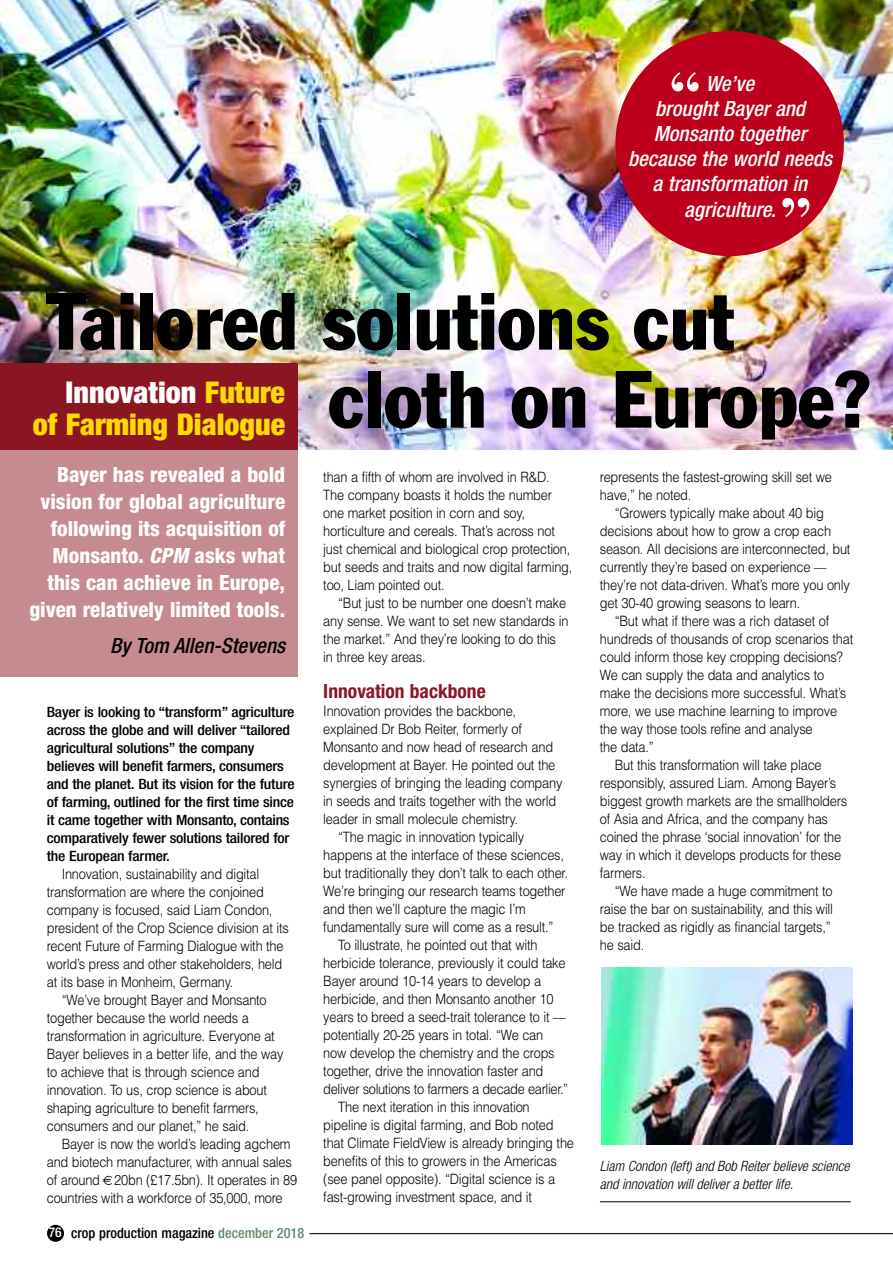
<style>
.page{position:relative;width:893px;height:1265px;background:#fff}
.page>*{position:absolute;margin:0;border:0;box-sizing:border-box;transform-origin:0 0}
.t1{font:condensed 79.5px/78px "Franklin Gothic";color:#000}
.t2{font:700 58.95px "Bodoni BT";color:#fff}
.t3{font:900 condensed 30px/31.5px "Helvetica Neue";color:#ffd902;text-align:right}
.t4{font:800 condensed 21px/27px "Helvetica Neue";color:#fff;text-align:right}
.t5{font:italic 500 condensed 21px/25.2px "Helvetica Neue";color:#fff;text-align:center}
.t6{font:italic 500 condensed 21px "Helvetica Neue";color:#000}
.t7{font:700 condensed 19.5px "Helvetica Neue";color:#8b1622}
.t8{font:300 14.25px/18px "Helvetica";letter-spacing:-.015em;color:#000;scale:.9 1}
.t9{font:500 condensed 14.25px/18px "Helvetica Neue";letter-spacing:-.015em;color:#000;scale:1.1 1}
.t10{font:italic 300 condensed 14.25px/18px "Helvetica Neue";color:#000}
.t11{font:500 condensed 14.25px "Helvetica Neue";letter-spacing:-.015em;color:#000}
.s1{color:#fff}
.s2{font-style:italic}
.s3{font-family:"Charcoal";font-weight:400}
.s4{font-size:13.5px;color:#fff}
.s5{color:#60896c}
</style>
<div class="page">
<img style="left:0;top:0;width:892px;height:1242px">
<h2 class="t2" style="left:668px;top:73px;width:35px">“</h2>
<h3 class="t5" style="left:628px;top:72px;width:205px">We’ve<br>brought Bayer and<br>Monsanto together because the world needs a transformation in agriculture.</h3>
<h2 class="t2" style="left:778px;top:199px;width:35px">”</h2>
<h1 class="t1" style="left:328px;top:288px;width:543px;text-indent:-281px">Tailored solutions cut cloth on Europe?</h1>
<h3 class="t3" style="left:33px;top:379px;width:254px"><span class="s1">Innovation</span> Future<br>of Farming Dialogue</h3>
<h3 class="t4" style="left:29px;top:463px;width:257px">Bayer has revealed a bold vision for global agriculture following its acquisition of<br>Monsanto. <span class="s2">CPM</span> asks what this can achieve in Europe, given relatively limited tools.</h3>
<h3 class="t6" style="left:110px;top:638px;width:176px">By Tom Allen-Stevens</h3>
<p class="t9" style="left:47px;top:704px;width:227px">Bayer is looking to “transform” agriculture across the globe and will deliver “tailored agricultural solutions” the company believes will benefit farmers, consumers and the planet. But its vision for the future of farming, outlined for the first time since it came together with Monsanto, contains comparatively fewer solutions tailored for the European farmer.</p>
<p class="t8" style="left:62px;top:865px;width:221px">Innovation, sustainability and digital</p>
<p class="t8" style="left:47px;top:883px;width:243px">transformation are where the conjoined</p>
<p class="t8" style="left:47px;top:901px;width:252px">company is focused, said Liam Condon,</p>
<p class="t8" style="left:47px;top:919px;width:270px">president of the Crop Science division at its</p>
<p class="t8" style="left:47px;top:937px;width:265px">recent Future of Farming Dialogue with the</p>
<p class="t8" style="left:47px;top:955px;width:263px">world’s press and other stakeholders, held</p>
<p class="t8" style="left:47px;top:973px;width:209px">at its base in Monheim, Germany.</p>
<p class="t8" style="left:62px;top:991px;width:229px">“We’ve brought Bayer and Monsanto</p>
<p class="t8" style="left:47px;top:1009px;width:226px">together because the world needs a</p>
<p class="t8" style="left:47px;top:1027px;width:255px">transformation in agriculture. Everyone at</p>
<p class="t8" style="left:47px;top:1045px;width:264px">Bayer believes in a better life, and the way</p>
<p class="t8" style="left:47px;top:1063px;width:238px">to achieve that is through science and</p>
<p class="t8" style="left:47px;top:1081px;width:246px">innovation. To us, crop science is about</p>
<p class="t8" style="left:47px;top:1099px;width:237px">shaping agriculture to benefit farmers,</p>
<p class="t8" style="left:47px;top:1117px;width:227px">consumers and our planet,” he said.</p>
<p class="t8" style="left:62px;top:1135px;width:256px">Bayer is now the world’s leading agchem</p>
<p class="t8" style="left:47px;top:1153px;width:274px">and biotech manufacturer, with annual sales</p>
<p class="t8" style="left:47px;top:1171px;width:280px">of around <span class="s3">€</span>20bn (£17.5bn). It operates in 89</p>
<p class="t8" style="left:47px;top:1189px;width:264px">countries with a workforce of 35,000, more</p>
<p class="t11" style="left:49px;top:1228px;width:257px"><span class="s4">76</span> crop production magazine <span class="s5">december 2018</span></p>
<p class="t8" style="left:323px;top:468px;width:278px">than a fifth of whom are involved in R&amp;D.<br>The company boasts it holds the number one market position in corn and soy, horticulture and cereals. That’s across not just chemical and biological crop protection, but seeds and traits and now digital farming, too, Liam pointed out.</p>
<p class="t8" style="left:323px;top:594px;width:274px;text-indent:15px">“But just to be number one doesn’t make any sense. We want to set new standards in the market.” And they’re looking to do this in three key areas.</p>
<h3 class="t7" style="left:323px;top:684px;width:164px">Innovation backbone</h3>
<p class="t8" style="left:323px;top:702px;width:216px">Innovation provides the backbone,</p>
<p class="t8" style="left:323px;top:720px;width:222px">explained Dr Bob Reiter, formerly of</p>
<p class="t8" style="left:323px;top:738px;width:257px">Monsanto and now head of research and</p>
<p class="t8" style="left:323px;top:756px;width:259px">development at Bayer. He pointed out the</p>
<p class="t8" style="left:323px;top:774px;width:267px">synergies of bringing the leading company</p>
<p class="t8" style="left:323px;top:792px;width:260px">in seeds and traits together with the world</p>
<p class="t8" style="left:323px;top:810px;width:218px">leader in small molecule chemistry.</p>
<p class="t8" style="left:338px;top:828px;width:208px">“The magic in innovation typically</p>
<p class="t8" style="left:323px;top:846px;width:269px">happens at the interface of these sciences,</p>
<p class="t8" style="left:323px;top:864px;width:273px">but traditionally they don’t talk to each other.</p>
<p class="t8" style="left:323px;top:882px;width:271px">We’re bringing our research teams together</p>
<p class="t8" style="left:323px;top:900px;width:226px">and then we’ll capture the magic I’m</p>
<p class="t8" style="left:323px;top:918px;width:257px">fundamentally sure will come as a result.”</p>
<p class="t8" style="left:338px;top:936px;width:223px">To illustrate, he pointed out that with</p>
<p class="t8" style="left:323px;top:954px;width:271px">herbicide tolerance, previously it could take</p>
<p class="t8" style="left:323px;top:972px;width:244px">Bayer around 10-14 years to develop a</p>
<p class="t8" style="left:323px;top:990px;width:257px">herbicide, and then Monsanto another 10</p>
<p class="t8" style="left:323px;top:1008px;width:271px">years to breed a seed-trait tolerance to it ––</p>
<p class="t8" style="left:323px;top:1026px;width:246px">potentially 20-25 years in total. “We can</p>
<p class="t8" style="left:323px;top:1044px;width:258px">now develop the chemistry and the crops</p>
<p class="t8" style="left:323px;top:1062px;width:246px">together, drive the innovation faster and</p>
<p class="t8" style="left:323px;top:1080px;width:274px">deliver solutions to farmers a decade earlier.”</p>
<p class="t8" style="left:338px;top:1098px;width:214px">The next iteration in this innovation</p>
<p class="t8" style="left:323px;top:1116px;width:257px">pipeline is digital farming, and Bob noted</p>
<p class="t8" style="left:323px;top:1134px;width:280px">that Climate FieldView is already bringing the</p>
<p class="t8" style="left:323px;top:1152px;width:261px">benefits of this to growers in the Americas</p>
<p class="t8" style="left:323px;top:1170px;width:259px">(see panel opposite). “Digital science is a</p>
<p class="t8" style="left:323px;top:1188px;width:233px">fast-growing investment space, and it</p>
<p class="t8" style="left:600px;top:468px;width:259px">represents the fastest-growing skill set we have,” he noted.</p>
<p class="t8" style="left:600px;top:504px;width:280px;text-indent:15px">“Growers typically make about 40 big decisions about how to grow a crop each season. All decisions are interconnected, but currently they’re based on experience –– they’re not data-driven. What’s more you only get 30-40 growing seasons to learn.</p>
<p class="t8" style="left:614px;top:612px;width:240px">“But what if there was a rich dataset of</p>
<p class="t8" style="left:600px;top:630px;width:283px">hundreds of thousands of crop scenarios that</p>
<p class="t8" style="left:600px;top:648px;width:272px">could inform those key cropping decisions?</p>
<p class="t8" style="left:600px;top:666px;width:251px">We can supply the data and analytics to</p>
<p class="t8" style="left:600px;top:684px;width:275px">make the decisions more successful. What’s</p>
<p class="t8" style="left:600px;top:702px;width:265px">more, we use machine learning to improve</p>
<p class="t8" style="left:600px;top:720px;width:238px">the way those tools refine and analyse</p>
<p class="t8" style="left:600px;top:738px;width:62px">the data.”</p>
<p class="t8" style="left:614px;top:756px;width:231px">But this transformation will take place</p>
<p class="t8" style="left:600px;top:774px;width:264px">responsibly, assured Liam. Among Bayer’s</p>
<p class="t8" style="left:600px;top:792px;width:276px">biggest growth markets are the smallholders</p>
<p class="t8" style="left:600px;top:810px;width:255px">of Asia and Africa, and the company has</p>
<p class="t8" style="left:600px;top:828px;width:270px">coined the phrase ‘social innovation’ for the</p>
<p class="t8" style="left:600px;top:846px;width:269px">way in which it develops products for these</p>
<p class="t8" style="left:600px;top:864px;width:52px">farmers.</p>
<p class="t8" style="left:614px;top:882px;width:244px">“We have made a huge commitment to</p>
<p class="t8" style="left:600px;top:900px;width:261px">raise the bar on sustainability, and this will</p>
<p class="t8" style="left:600px;top:918px;width:258px">be tracked as rigidly as financial targets,”</p>
<p class="t8" style="left:600px;top:936px;width:51px">he said.</p>
<p class="t10" style="left:600px;top:1158px;width:251px">Liam Condon (left) and Bob Reiter believe science and innovation will deliver a better life.</p>
</div>
